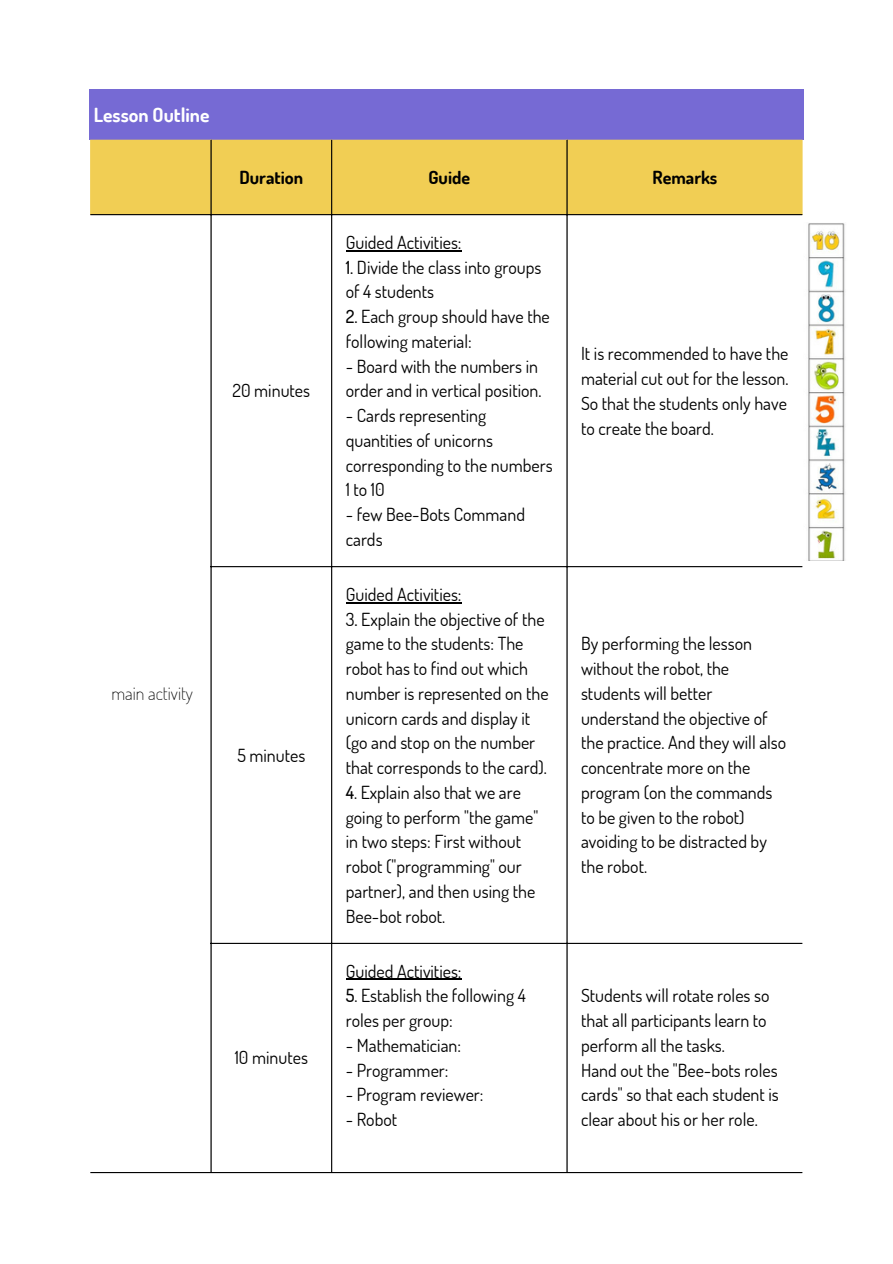
<style>
.page{position:relative;width:893px;height:1264px;background:#fff}
.page>*{position:absolute;margin:0;border:0;box-sizing:border-box;transform-origin:0 0}
.t1{font:700 19.5px "Dosis";color:#fff}
.t2{font:18px/24.8px "Dosis";color:#000}
.t3{font:700 18px "Dosis";color:#000}
.t4{font:200 18px "Dosis";color:#000}
.s1{font-weight:500}
</style>
<div class="page">
<div style="left:89px;top:89px;width:714px;height:50px;background:#766ad4"></div>
<div style="left:90px;top:140px;width:712px;height:74px;background:#f1ce54"></div>
<hr style="left:346px;top:250px;width:115px;height:1px;background:#000">
<hr style="left:346px;top:602px;width:115px;height:1px;background:#000">
<hr style="left:346px;top:978px;width:115px;height:1px;background:#000">
<hr style="left:210px;top:140px;width:1px;height:1031px;background:#000">
<hr style="left:331px;top:140px;width:1px;height:1031px;background:#000">
<hr style="left:566px;top:140px;width:1px;height:1031px;background:#000">
<hr style="left:90px;top:214px;width:712px;height:1px;background:#000">
<hr style="left:210px;top:566px;width:592px;height:1px;background:#000">
<hr style="left:210px;top:942px;width:592px;height:1px;background:#000">
<hr style="left:90px;top:1171px;width:712px;height:2px;background:#000">
<img style="left:808px;top:223px;width:37px;height:337px">
<p class="t1" style="left:94px;top:102px;width:117px">Lesson Outline</p>
<p class="t4" style="left:111px;top:681px;width:83px">main activity</p>
<p class="t3" style="left:239px;top:165px;width:65px">Duration</p>
<p class="t3" style="left:428px;top:165px;width:43px">Guide</p>
<p class="t3" style="left:652px;top:165px;width:66px">Remarks</p>
<p class="t2" style="left:232px;top:378px;width:79px">20 minutes</p>
<p class="t2" style="left:237px;top:742px;width:69px">5 minutes</p>
<p class="t2" style="left:235px;top:1044px;width:75px">10 minutes</p>
<p class="t2" style="left:346px;top:229px;width:117px">Guided Activities:</p>
<p class="t2" style="left:346px;top:254px;width:197px"><span class="s1">1.</span> Divide the class into groups of 4 students</p>
<p class="t2" style="left:346px;top:304px;width:205px"><span class="s1">2.</span> Each group should have the following material:</p>
<p class="t2" style="left:346px;top:353px;width:197px">- Board with the numbers in order and in vertical position.</p>
<p class="t2" style="left:346px;top:402px;width:208px">- Cards representing quantities of unicorns corresponding to the numbers<br>1to10</p>
<p class="t2" style="left:346px;top:501px;width:181px">- few Bee-Bots Command cards</p>
<p class="t2" style="left:346px;top:581px;width:117px">Guided Activities:</p>
<p class="t2" style="left:346px;top:606px;width:204px">3<span class="s1">.</span> Explain the objective of the game to the students: The robot has to find out which number is represented on the unicorn cards and display it (go and stop on the number that corresponds to the card).</p>
<p class="t2" style="left:346px;top:779px;width:194px"><span class="s1">4</span>. Explain also that we are going to perform "the game" in two steps: First without robot ("programming" our partner), and then using the<br>Bee-bot robot.</p>
<p class="t2" style="left:346px;top:958px;width:117px">Guided Activities:</p>
<p class="t2" style="left:346px;top:982px;width:181px"><span class="s1">5</span>. Establish the following 4 roles per group:</p>
<p class="t2" style="left:346px;top:1032px;width:117px">- Mathematician:</p>
<p class="t2" style="left:346px;top:1057px;width:104px">- Programmer:</p>
<p class="t2" style="left:346px;top:1081px;width:139px">- Program reviewer:</p>
<p class="t2" style="left:346px;top:1106px;width:53px">- Robot</p>
<p class="t2" style="left:581px;top:341px;width:209px;text-align:justify">It is recommended to have the material cut out for the lesson.<br>So that the students only have to create the board.</p>
<p class="t2" style="left:581px;top:631px;width:207px">By performing the lesson without the robot, the students will better understand the objective of the practice. And they will also concentrate more on the program (on the commands to be given to the robot) avoiding to be distracted by the robot.</p>
<p class="t2" style="left:581px;top:982px;width:199px">Students will rotate roles so that all participants learn to perform all the tasks.<br>Hand out the "Bee-bots roles cards" so that each student is clear about his or her role.</p>
</div>
